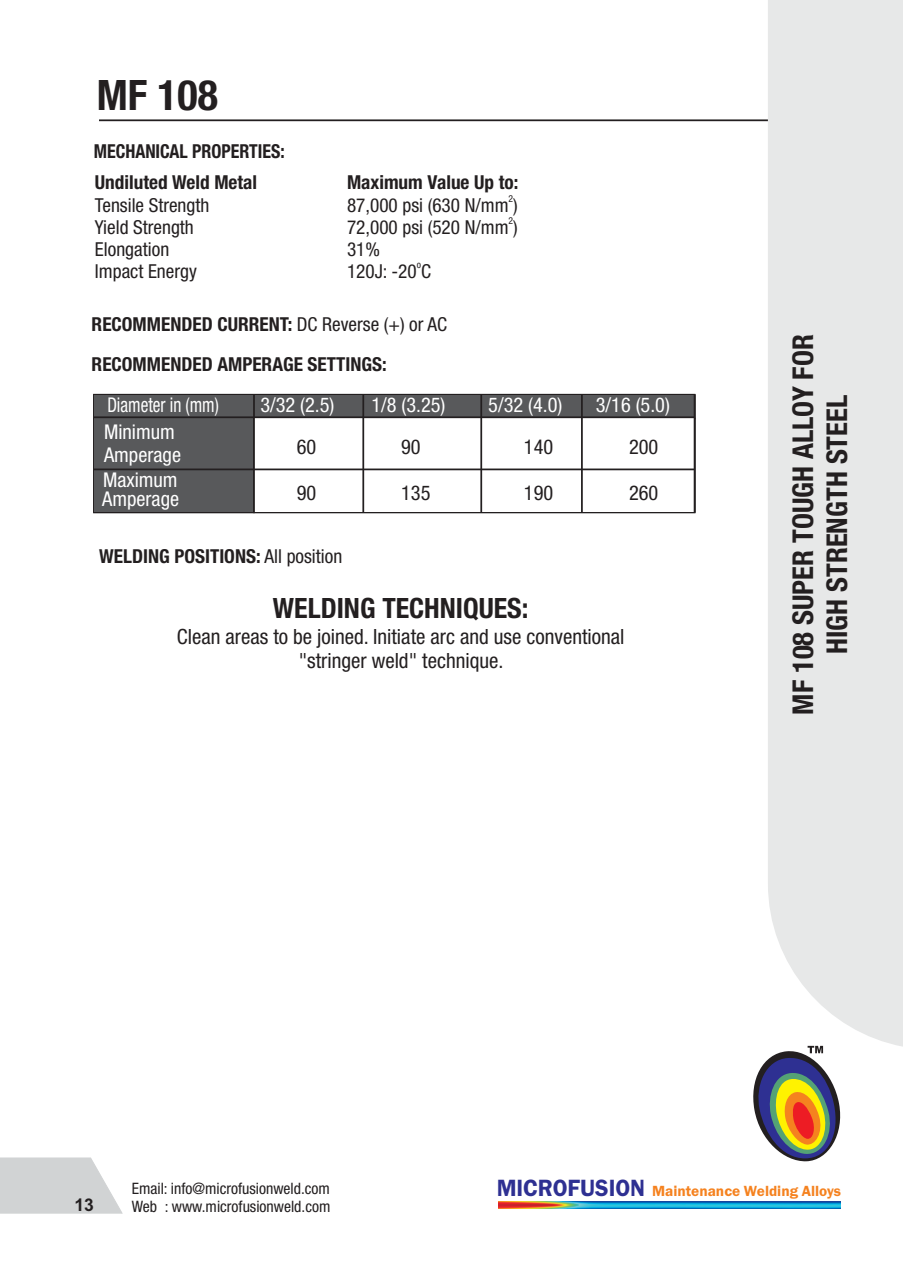
<style>
.page{position:relative;width:903px;height:1275px;background:#fff}
.page>*{position:absolute;margin:0;border:0;box-sizing:border-box;transform-origin:0 0}
.t1{font:700 condensed 42px "Helvetica Neue LT Std";color:#231f20}
.t2{font:700 condensed 28.7px/33.9px "Helvetica Neue LT Std";color:#231f20;text-align:center}
.t3{font:700 condensed 28px "Helvetica Neue LT Std";color:#231f20}
.t4{font:condensed 21px/24px "Helvetica Neue LT Std";color:#231f20;text-align:center}
.t5{font:condensed 20.3px/25.4px "Helvetica Neue LT Std";color:#fff}
.t6{font:condensed 20.3px/26.9px "Helvetica Neue LT Std";color:#fff;scale:.85 1}
.t7{font:condensed 20.3px "Helvetica Neue LT Std";color:#231f20}
.t8{font:700 condensed 19.25px/39.6px "Helvetica Neue LT Std";color:#231f20}
.t9{font:condensed 19.25px "Helvetica Neue LT Std";color:#231f20}
.t10{font:700 condensed 19.25px "Helvetica Neue LT Std";color:#231f20;scale:.93 1}
.t11{font:700 17.5px "Arial";color:#231f20}
.t12{font:condensed 15.75px/18px "Helvetica Neue LT Std";color:#231f20}
.t13{font:600 15.22px "Franklin Gothic";color:#f5821f}
.t14{font:condensed 9.62px "Helvetica Neue LT Std";color:#231f20}
.s1{font-weight:400}
.s2{font-size:24.32px;color:#2e3092}
</style>
<div class="page">
<div style="left:768px;top:0;width:135px;height:1047px;background:#e7e8e8"></div>
<img style="left:498px;top:1201px;width:342px;height:8px">
<svg style="left:753px;top:1046px;width:91px;height:116px"></svg>
<svg style="left:0;top:1157px;width:123px;height:57px;background:#d7d9da"></svg>
<div style="left:93px;top:394px;width:602px;height:25px;border:2px solid #231f20"></div>
<div style="left:94px;top:395px;width:600px;height:23px;background:#58595b"></div>
<div style="left:94px;top:418px;width:160px;height:94px;background:#58595b"></div>
<div style="left:254px;top:418px;width:440px;height:94px;background:#fff"></div>
<hr style="left:94px;top:416px;width:600px;height:2px;background:#231f20">
<hr style="left:94px;top:468px;width:600px;height:2px;background:#231f20">
<hr style="left:253px;top:395px;width:2px;height:117px;background:#231f20">
<hr style="left:362px;top:395px;width:2px;height:117px;background:#231f20">
<hr style="left:581px;top:395px;width:2px;height:117px;background:#231f20">
<hr style="left:694px;top:395px;width:1px;height:117px;background:#231f20">
<hr style="left:480px;top:395px;width:2px;height:117px;background:#231f20">
<hr style="left:99px;top:119px;width:669px;height:2px;background:#231f20">
<h1 class="t1" style="left:97px;top:80px;width:123px">MF 108</h1>
<p class="t10" style="left:94px;top:145px;width:207px">MECHANICAL PROPERTIES:</p>
<p class="t8" style="left:95px;top:166px;width:164px">Undiluted Weld Metal</p>
<p class="t8" style="left:347px;top:166px;width:173px">Maximum Value Up to:</p>
<p class="t14" style="left:509px;top:195px;width:6px">2</p>
<p class="t9" style="left:95px;top:198px;width:116px">Tensile Strength</p>
<p class="t9" style="left:347px;top:198px;width:172px">87,000 psi (630 N/mm )</p>
<p class="t14" style="left:509px;top:217px;width:6px">2</p>
<p class="t9" style="left:95px;top:220px;width:100px">Yield Strength</p>
<p class="t9" style="left:347px;top:220px;width:172px">72,000 psi (520 N/mm )</p>
<p class="t9" style="left:95px;top:242px;width:76px">Elongation</p>
<p class="t9" style="left:347px;top:242px;width:35px">31%</p>
<p class="t14" style="left:417px;top:261px;width:6px">o</p>
<p class="t9" style="left:95px;top:264px;width:104px">Impact Energy</p>
<p class="t9" style="left:347px;top:264px;width:85px">120J: -20 C</p>
<p class="t8" style="left:92px;top:307px;width:357px">RECOMMENDED CURRENT: <span class="s1">DC Reverse (+) or AC<br></span>RECOMMENDED AMPERAGE SETTINGS:</p>
<p class="t6" style="left:104px;top:395px;width:137px">Diameter in (mm)<br>Minimum</p>
<p class="t5" style="left:103px;top:445px;width:80px">Amperage<br>Maximum</p>
<p class="t5" style="left:102px;top:489px;width:79px">Amperage</p>
<p class="t5" style="left:260px;top:395px;width:76px">3/32 (2.5)</p>
<p class="t5" style="left:371px;top:395px;width:76px">1/8 (3.25)</p>
<p class="t5" style="left:488px;top:395px;width:76px">5/32 (4.0)</p>
<p class="t5" style="left:596px;top:395px;width:76px">3/16 (5.0)</p>
<p class="t7" style="left:297px;top:440px;width:21px">60</p>
<p class="t7" style="left:297px;top:485px;width:21px">90</p>
<p class="t7" style="left:401px;top:440px;width:21px">90</p>
<p class="t7" style="left:401px;top:485px;width:31px">135</p>
<p class="t7" style="left:524px;top:440px;width:31px">140</p>
<p class="t7" style="left:524px;top:485px;width:31px">190</p>
<p class="t7" style="left:629px;top:440px;width:31px">200</p>
<p class="t7" style="left:629px;top:485px;width:31px">260</p>
<p class="t8" style="left:99px;top:539px;width:245px">WELDING POSITIONS: <span class="s1">All position</span></p>
<h3 class="t3" style="left:273px;top:598px;width:257px">WELDING TECHNIQUES:</h3>
<p class="t4" style="left:177px;top:627px;width:449px">Clean areas to be joined. Initiate arc and use conventional "stringer weld" technique.</p>
<h2 class="t2" style="left:790px;top:715px;width:382px;rotate:-90deg">MF 108 SUPER TOUGH ALLOY FOR<br>HIGH STRENGTH STEEL</h2>
<p class="t11" style="left:74px;top:1198px;width:21px">13</p>
<p class="t12" style="left:132px;top:1182px;width:200px">Email: info@microfusionweld.com<br>Web : www.microfusionweld.com</p>
<p class="t13" style="left:497px;top:1185px;width:346px"><span class="s2">MICROFUSION</span> Maintenance Welding Alloys</p>
</div>
